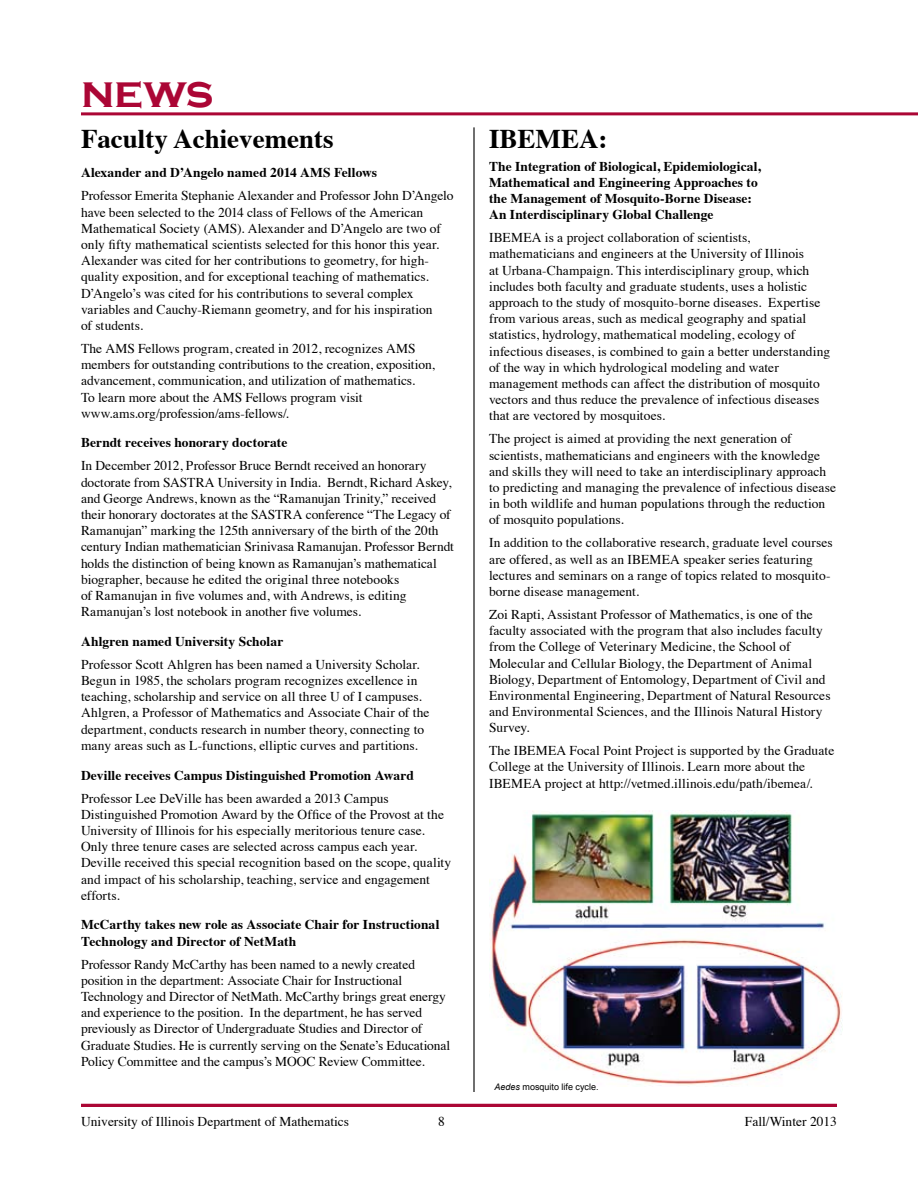
<style>
.page{position:relative;width:918px;height:1188px;background:#fff}
.page>*{position:absolute;margin:0;border:0;box-sizing:border-box;transform-origin:0 0}
.t1{font:700 45px "Copperplate Gothic";color:#ab0635}
.t2{font:700 27px "Times";color:#000}
.t3{font:13.5px/16.2px "Times";color:#000}
.t4{font:700 13.5px/16.2px "Times";letter-spacing:.005em;color:#000}
.t5{font:9px "Arial";color:#000}
.s1{font-style:italic}
</style>
<div class="page">
<hr style="left:81px;top:1104px;width:756px;height:1px;background:#ab0635">
<hr style="left:81px;top:1105px;width:756px;height:2px;background:#ab0635">
<hr style="left:81px;top:112px;width:837px;height:3px;background:#ab0635">
<hr style="left:473px;top:127px;width:2px;height:965px;background:#000">
<img style="left:489px;top:810px;width:354px;height:276px">
<h1 class="t1" style="left:81px;top:67px;width:134px">news</h1>
<h2 class="t2" style="left:81px;top:113px;width:254px">Faculty Achievements</h2>
<p class="t4" style="left:81px;top:163px;width:298px">Alexander and D’Angelo named 2014 AMS Fellows</p>
<p class="t3" style="left:81px;top:187px;width:374px">Professor Emerita Stephanie Alexander and Professor John D’Angelo have been selected to the 2014 class of Fellows of the American Mathematical Society (AMS). Alexander and D’Angelo are two of only fifty mathematical scientists selected for this honor this year.<br>Alexander was cited for her contributions to geometry, for high&shy;quality exposition, and for exceptional teaching of mathematics.<br>D’Angelo’s was cited for his contributions to several complex variables and Cauchy-Riemann geometry, and for his inspiration<br>of students.</p>
<p class="t3" style="left:81px;top:339px;width:355px">The AMS Fellows program, created in 2012, recognizes AMS members for outstanding contributions to the creation, exposition, advancement, communication, and utilization of mathematics.<br>To learn more about the AMS Fellows program visit www.ams.org/profession/ams-fellows/.</p>
<p class="t4" style="left:81px;top:433px;width:208px">Berndt receives honorary doctorate</p>
<p class="t3" style="left:81px;top:457px;width:375px">In December 2012, Professor Bruce Berndt received an honorary doctorate from SASTRA University in India. Berndt, Richard Askey, and George Andrews, known as the “Ramanujan Trinity,” received their honorary doctorates at the SASTRA conference “The Legacy of Ramanujan” marking the 125th anniversary of the birth of the 20th century Indian mathematician Srinivasa Ramanujan. Professor Berndt holds the distinction of being known as Ramanujan’s mathematical biographer, because he edited the original three notebooks<br>of Ramanujan in five volumes and, with Andrews, is editing Ramanujan’s lost notebook in another five volumes.</p>
<p class="t4" style="left:81px;top:632px;width:204px">Ahlgren named University Scholar</p>
<p class="t3" style="left:81px;top:655px;width:350px">Professor Scott Ahlgren has been named a University Scholar.<br>Begun in 1985, the scholars program recognizes excellence in teaching, scholarship and service on all three U of I campuses.<br>Ahlgren, a Professor of Mathematics and Associate Chair of the department, conducts research in number theory, connecting to many areas such as L-functions, elliptic curves and partitions.</p>
<p class="t4" style="left:81px;top:765px;width:334px">Deville receives Campus Distinguished Promotion Award</p>
<p class="t3" style="left:81px;top:789px;width:372px">Professor Lee DeVille has been awarded a 2013 Campus Distinguished Promotion Award by the Office of the Provost at the University of Illinois for his especially meritorious tenure case.<br>Only three tenure cases are selected across campus each year.<br>Deville received this special recognition based on the scope, quality and impact of his scholarship, teaching, service and engagement efforts.</p>
<p class="t4" style="left:81px;top:915px;width:360px">McCarthy takes new role as Associate Chair for Instructional<br>Technology and Director of NetMath</p>
<p class="t3" style="left:81px;top:955px;width:371px">Professor Randy McCarthy has been named to a newly created position in the department: Associate Chair for Instructional Technology and Director of NetMath. McCarthy brings great energy and experience to the position. In the department, he has served previously as Director of Undergraduate Studies and Director of Graduate Studies. He is currently serving on the Senate’s Educational Policy Committee and the campus’s MOOC Review Committee.</p>
<h2 class="t2" style="left:489px;top:113px;width:120px">IBEMEA:</h2>
<p class="t4" style="left:489px;top:157px;width:273px">The Integration of Biological, Epidemiological, Mathematical and Engineering Approaches to the Management of Mosquito-Borne Disease:<br>An Interdisciplinary Global Challenge</p>
<p class="t3" style="left:489px;top:228px;width:343px">IBEMEA is a project collaboration of scientists, mathematicians and engineers at the University of Illinois<br>at Urbana-Champaign. This interdisciplinary group, which includes both faculty and graduate students, uses a holistic approach to the study of mosquito-borne diseases. Expertise from various areas, such as medical geography and spatial statistics, hydrology, mathematical modeling, ecology of infectious diseases, is combined to gain a better understanding of the way in which hydrological modeling and water management methods can affect the distribution of mosquito vectors and thus reduce the prevalence of infectious diseases that are vectored by mosquitoes.</p>
<p class="t3" style="left:489px;top:430px;width:349px">The project is aimed at providing the next generation of scientists, mathematicians and engineers with the knowledge and skills they will need to take an interdisciplinary approach to predicting and managing the prevalence of infectious disease in both wildlife and human populations through the reduction of mosquito populations.</p>
<p class="t3" style="left:489px;top:534px;width:345px">In addition to the collaborative research, graduate level courses are offered, as well as an IBEMEA speaker series featuring lectures and seminars on a range of topics related to mosquito&shy;borne disease management.</p>
<p class="t3" style="left:489px;top:605px;width:343px">Zoi Rapti, Assistant Professor of Mathematics, is one of the faculty associated with the program that also includes faculty from the College of Veterinary Medicine, the School of Molecular and Cellular Biology, the Department of Animal Biology, Department of Entomology, Department of Civil and Environmental Engineering, Department of Natural Resources and Environmental Sciences, and the Illinois Natural History Survey.</p>
<p class="t3" style="left:489px;top:741px;width:347px">The IBEMEA Focal Point Project is supported by the Graduate<br>College at the University of Illinois. Learn more about the<br>IBEMEA project at http://vetmed.illinois.edu/path/ibemea/.</p>
<p class="t5" style="left:495px;top:1080px;width:106px"><span class="s1">Aedes</span> mosquito life cycle.</p>
<p class="t3" style="left:81px;top:1112px;width:270px">University of Illinois Department of Mathematics</p>
<p class="t3" style="left:438px;top:1112px;width:8px">8</p>
<p class="t3" style="left:745px;top:1112px;width:94px">Fall/Winter 2013</p>
</div>
